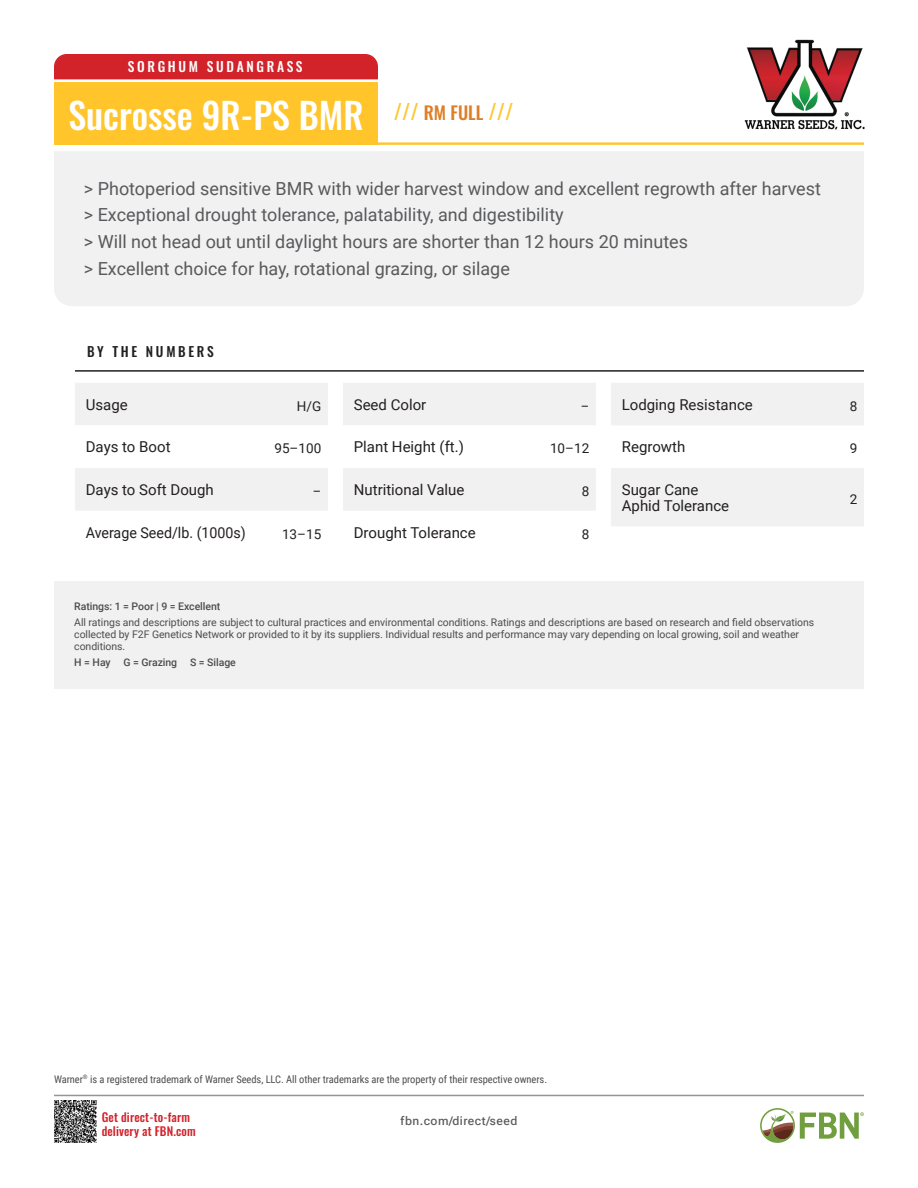
<style>
.page{position:relative;width:918px;height:1188px;background:#fff}
.page>*{position:absolute;margin:0;border:0;box-sizing:border-box;transform-origin:0 0}
.t1{font:500 36px "Oswald";color:#fff}
.t2{font:500 21px "Oswald";color:#ffc52b}
.t3{font:18px/26.7px "Roboto";color:#58595b}
.t4{font:15px/16.5px "Roboto";color:#231f20}
.t5{font:15px "Roboto";color:#231f20;scale:.95 1}
.t6{font:13.5px "Roboto";color:#231f20}
.t7{font:500 13.5px "Oswald";letter-spacing:.2em;color:#fff}
.t8{font:500 13.5px "Oswald";letter-spacing:.2em;color:#231f20}
.t9{font:13.5px "Roboto";color:#231f20;scale:.95 1}
.t10{font:500 12px "Oswald";letter-spacing:.01em;color:#d2232a}
.t11{font:12px "Roboto Flex";letter-spacing:.04em;color:#58595b}
.t12{font:10.5px/12px "Roboto";letter-spacing:-.005em;color:#4d4d4f}
.t13{font:10.5px "Roboto Condensed";letter-spacing:-.005em;color:#4d4d4f}
.t14{font:500 10.5px "Roboto";letter-spacing:-.005em;color:#4d4d4f}
.s1{font-size:18px;color:#de7e26}
</style>
<div class="page">
<img style="left:54px;top:1100px;width:42px;height:43px">
<hr style="left:54px;top:1095px;width:810px;height:1px;background:#939598">
<hr style="left:54px;top:142px;width:810px;height:3px;background:#ffc52b">
<img style="left:744px;top:40px;width:121px;height:90px">
<svg style="left:760px;top:1108px;width:104px;height:35px"></svg>
<div style="left:54px;top:82px;width:324px;height:63px;background:#ffc52b"></div>
<div style="left:54px;top:54px;width:324px;height:25px;background:#d2232a"></div>
<div style="left:54px;top:151px;width:810px;height:155px;background:#f1f1f2"></div>
<hr style="left:75px;top:370px;width:789px;height:2px;background:#231f20">
<svg style="left:75px;top:383px;width:253px;height:127px"></svg>
<svg style="left:343px;top:383px;width:253px;height:128px"></svg>
<svg style="left:611px;top:383px;width:253px;height:143px"></svg>
<div style="left:54px;top:581px;width:810px;height:108px;background:#f1f1f2"></div>
<p class="t7" style="left:128px;top:55px;width:176px">SORGHUM SUDANGRASS</p>
<h1 class="t1" style="left:68px;top:83px;width:297px">Sucrosse 9R-PS BMR</h1>
<h2 class="t2" style="left:394px;top:93px;width:121px">/// <span class="s1">RM FULL</span> ///</h2>
<p class="t3" style="left:84px;top:174px;width:739px">&gt; Photoperiod sensitive BMR with wider harvest window and excellent regrowth after harvest &gt; Exceptional drought tolerance, palatability, and digestibility<br>&gt; Will not head out until daylight hours are shorter than 12 hours 20 minutes<br>&gt; Excellent choice for hay, rotational grazing, or silage</p>
<p class="t8" style="left:87px;top:339px;width:128px">BY THE NUMBERS</p>
<h3 class="t4" style="left:86px;top:396px;width:43px">Usage</h3>
<p class="t6" style="left:297px;top:396px;width:26px">H/G</p>
<h3 class="t4" style="left:86px;top:438px;width:86px">Days to Boot</h3>
<p class="t6" style="left:274px;top:439px;width:48px">95–100</p>
<h3 class="t4" style="left:86px;top:481px;width:130px">Days to Soft Dough</h3>
<p class="t9" style="left:313px;top:482px;width:10px">–</p>
<h3 class="t5" style="left:86px;top:522px;width:170px">Average Seed/lb. (1000s)</h3>
<p class="t6" style="left:282px;top:524px;width:41px">13–15</p>
<h3 class="t4" style="left:354px;top:396px;width:74px">Seed Color</h3>
<p class="t9" style="left:581px;top:396px;width:10px">–</p>
<h3 class="t4" style="left:354px;top:438px;width:112px">Plant Height (ft.)</h3>
<p class="t6" style="left:550px;top:439px;width:41px">10–12</p>
<h3 class="t4" style="left:354px;top:481px;width:112px">Nutritional Value</h3>
<p class="t6" style="left:582px;top:482px;width:9px">8</p>
<h3 class="t4" style="left:354px;top:524px;width:123px">Drought Tolerance</h3>
<p class="t6" style="left:582px;top:524px;width:9px">8</p>
<h3 class="t4" style="left:622px;top:396px;width:133px">Lodging Resistance</h3>
<p class="t6" style="left:850px;top:396px;width:9px">8</p>
<h3 class="t4" style="left:622px;top:438px;width:65px">Regrowth</h3>
<p class="t6" style="left:850px;top:439px;width:9px">9</p>
<h3 class="t4" style="left:622px;top:480px;width:109px">Sugar Cane<br>Aphid Tolerance</h3>
<p class="t6" style="left:850px;top:490px;width:9px">2</p>
<p class="t14" style="left:74px;top:599px;width:148px">Ratings: 1 = Poor | 9 = Excellent</p>
<p class="t12" style="left:74px;top:616px;width:742px">All ratings and descriptions are subject to cultural practices and environmental conditions. Ratings and descriptions are based on research and field observations collected by F2F Genetics Network or provided to it by its suppliers. Individual results and performance may vary depending on local growing, soil and weather conditions.</p>
<p class="t14" style="left:74px;top:655px;width:163px">H = Hay G = Grazing S = Silage</p>
<p class="t13" style="left:54px;top:1072px;width:495px">Warner<sup>®</sup> is a registered trademark of Warner Seeds, LLC. All other trademarks are the property of their respective owners.</p>
<p class="t10" style="left:102px;top:1106px;width:90px">Get direct-to-farm</p>
<p class="t11" style="left:401px;top:1111px;width:118px">fbn.com/direct/seed</p>
<p class="t10" style="left:102px;top:1120px;width:95px">delivery at FBN.com</p>
</div>
